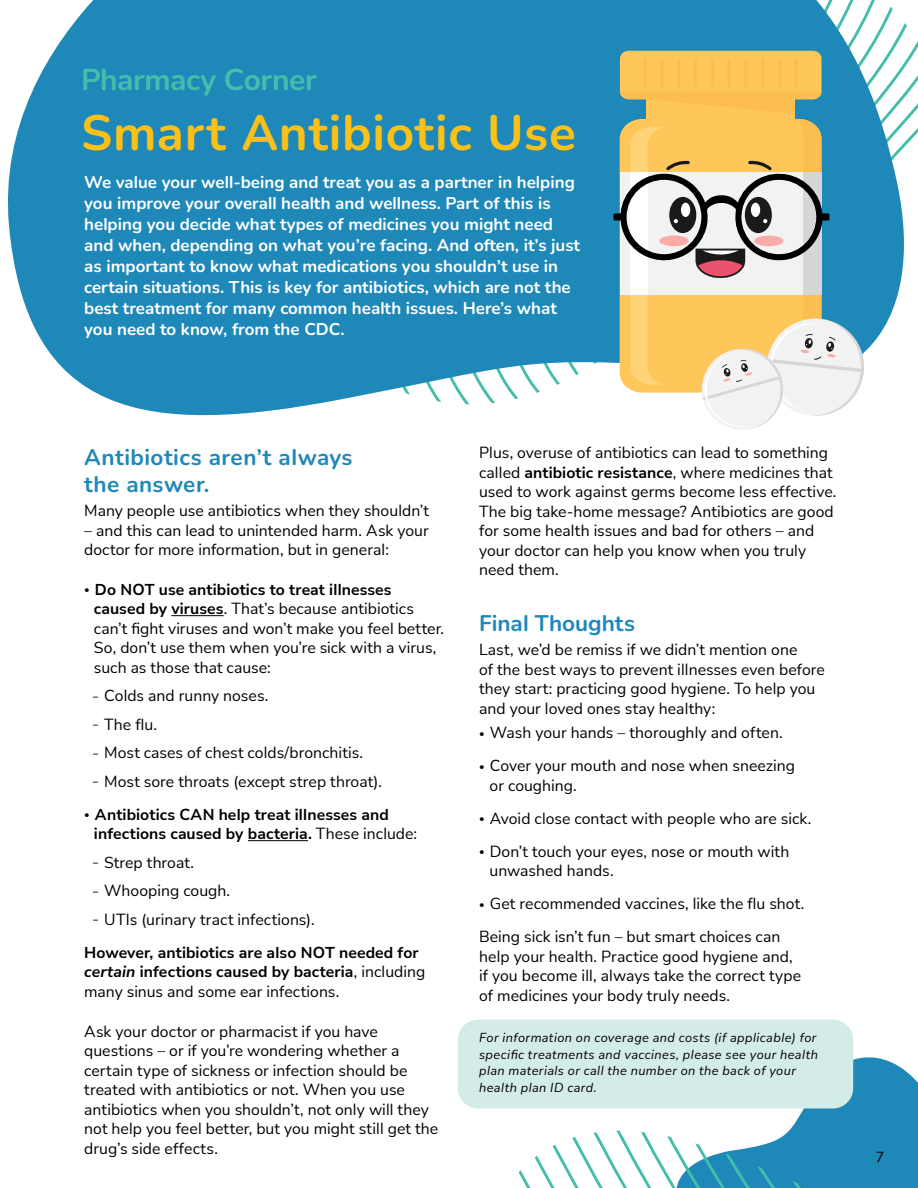
<style>
.page{position:relative;width:918px;height:1188px;background:#fff}
.page>*{position:absolute;margin:0;border:0;box-sizing:border-box;transform-origin:0 0}
.t1{font:200 49.5px "Nunito";letter-spacing:.015em;color:#fbc119}
.t2{font:200 30px "Nunito";letter-spacing:-.015em;color:#44beac}
.t3{font:200 22.5px/27px "Nunito";letter-spacing:.02em;color:#1e88b9}
.t4{font:200 22.5px "Nunito";color:#1e88b9}
.t5{font:200 16.95px/21px "Nunito";color:#fff}
.t6{font:15.75px/19.5px "Nunito Sans";color:#000}
.t7{font:700 15.75px/19.5px "Nunito Sans";letter-spacing:.005em;color:#000}
.t8{font:14.25px "Nunito Sans";color:#000}
.t9{font:italic 12.75px/16.5px "Nunito Sans";letter-spacing:.03em;color:#000}
.s1{font-weight:300;font-size:10.5px}
.s2{font-weight:700}
.s3{font-weight:700;font-size:10.5px}
.s4{font-weight:400}
.s5{font-style:italic}
</style>
<div class="page">
<svg style="left:506px;top:1057px;width:412px;height:131px"></svg>
<div style="left:458px;top:1020px;width:395px;height:88px;background:#d4ece7;border-radius:20px"></div>
<hr style="left:171px;top:615px;width:53px;height:1px;background:#000">
<hr style="left:248px;top:840px;width:60px;height:1px;background:#000">
<svg style="left:8px;top:0;width:910px;height:416px;background:#3c98c2"></svg>
<div style="left:620px;top:51px;width:202px;height:48px;background:#ffc759;border-radius:8px"></div>
<hr style="left:643px;top:58px;width:4px;height:29px;background:#fcbf4f;border-radius:2px">
<hr style="left:660px;top:58px;width:4px;height:29px;background:#fcbf4f;border-radius:2px">
<hr style="left:677px;top:58px;width:4px;height:29px;background:#fcbf4f;border-radius:2px">
<hr style="left:694px;top:58px;width:3px;height:29px;background:#fcbf4f;border-radius:2px">
<hr style="left:710px;top:58px;width:4px;height:29px;background:#fcbf4f;border-radius:2px">
<hr style="left:727px;top:58px;width:4px;height:29px;background:#fcbf4f;border-radius:2px">
<hr style="left:744px;top:58px;width:4px;height:29px;background:#fcbf4f;border-radius:2px">
<hr style="left:761px;top:58px;width:4px;height:29px;background:#fcbf4f;border-radius:2px">
<hr style="left:778px;top:58px;width:3px;height:29px;background:#fcbf4f;border-radius:2px">
<hr style="left:794px;top:58px;width:4px;height:29px;background:#fcbf4f;border-radius:2px">
<svg style="left:613px;top:91px;width:252px;height:339px"></svg>
<h2 class="t2" style="left:81px;top:59px;width:237px">Pharmacy Corner</h2>
<h1 class="t1" style="left:81px;top:98px;width:496px">Smart Antibiotic Use</h1>
<p class="t5" style="left:84px;top:171px;width:497px">We value your well-being and treat you as a partner in helping you improve your overall health and wellness. Part of this is helping you decide what types of medicines you might need and when, depending on what you’re facing. And often, it’s just as important to know what medications you shouldn’t use in certain situations. This is key for antibiotics, which are not the best treatment for many common health issues. Here’s what you need to know, from the CDC.</p>
<h3 class="t3" style="left:84px;top:443px;width:270px">Antibiotics aren’t always the answer.</h3>
<p class="t6" style="left:84px;top:500px;width:346px">Many people use antibiotics when they shouldn’t</p>
<p class="t6" style="left:84px;top:520px;width:346px">– and this can lead to unintended harm. Ask your doctor for more information, but in general:</p>
<p class="t6" style="left:94px;top:579px;width:352px;text-indent:-10px"><span class="s1">•</span> <span class="s2">Do NOT use antibiotics to treat illnesses caused by viruses</span>. That’s because antibiotics can’t fight viruses and won’t make you feel better.<br>So, don’t use them when you’re sick with a virus, such as those that cause:</p>
<p class="t6" style="left:93px;top:681px;width:291px;line-height:28.5px"><span class="s3">‒</span> Colds and runny noses.<br><span class="s3">‒</span> The flu.<br><span class="s3">‒</span> Most cases of chest colds/bronchitis.<br><span class="s3">‒</span> Most sore throats (except strep throat).</p>
<p class="t7" style="left:94px;top:804px;width:325px;text-indent:-10px"><span class="s1">•</span> Antibiotics CAN help treat illnesses and infections caused by bacteria. <span class="s4">These include:</span></p>
<p class="t6" style="left:93px;top:847px;width:224px;line-height:28.5px"><span class="s3">‒</span> Strep throat.<br><span class="s3">‒</span> Whooping cough.<br><span class="s3">‒</span> UTIs (urinary tract infections).</p>
<p class="t7" style="left:84px;top:942px;width:343px">However, antibiotics are also NOT needed for <span class="s5">certain</span> infections caused by bacteria<span class="s4">, including many sinus and some ear infections.</span></p>
<p class="t6" style="left:84px;top:1021px;width:356px">Ask your doctor or pharmacist if you have questions – or if you’re wondering whether a certain type of sickness or infection should be treated with antibiotics or not. When you use antibiotics when you shouldn’t, not only will they not help you feel better, but you might still get the drug’s side effects.</p>
<p class="t6" style="left:479px;top:442px;width:359px">Plus, overuse of antibiotics can lead to something called <span class="s2">antibiotic resistance</span>, where medicines that used to work against germs become less effective.<br>The big take-home message? Antibiotics are good for some health issues and bad for others – and your doctor can help you know when you truly need them.</p>
<h3 class="t4" style="left:479px;top:608px;width:157px">Final Thoughts</h3>
<p class="t6" style="left:479px;top:640px;width:347px">Last, we’d be remiss if we didn’t mention one<br>of the best ways to prevent illnesses even before they start: practicing good hygiene. To help you and your loved ones stay healthy:</p>
<p class="t6" style="left:479px;top:722px;width:305px"><span class="s1">•</span> Wash your hands – thoroughly and often.</p>
<p class="t6" style="left:490px;top:755px;width:307px;text-indent:-10px"><span class="s1">•</span> Cover your mouth and nose when sneezing or coughing.</p>
<p class="t6" style="left:479px;top:808px;width:334px"><span class="s1">•</span> Avoid close contact with people who are sick.</p>
<p class="t6" style="left:490px;top:841px;width:301px;text-indent:-10px"><span class="s1">•</span> Don’t touch your eyes, nose or mouth with unwashed hands.</p>
<p class="t6" style="left:479px;top:886px;width:327px;line-height:33px"><span class="s1">•</span> Get recommended vaccines, like the flu shot.<br>Being sick isn’t fun – but smart choices can</p>
<p class="t6" style="left:479px;top:946px;width:323px">help your health. Practice good hygiene and, if you become ill, always take the correct type of medicines your body truly needs.</p>
<p class="t9" style="left:479px;top:1029px;width:340px">For information on coverage and costs (if applicable) for specific treatments and vaccines, please see your health plan materials or call the number on the back of your health plan ID card.</p>
<p class="t8" style="left:876px;top:1147px;width:10px">7</p>
</div>
